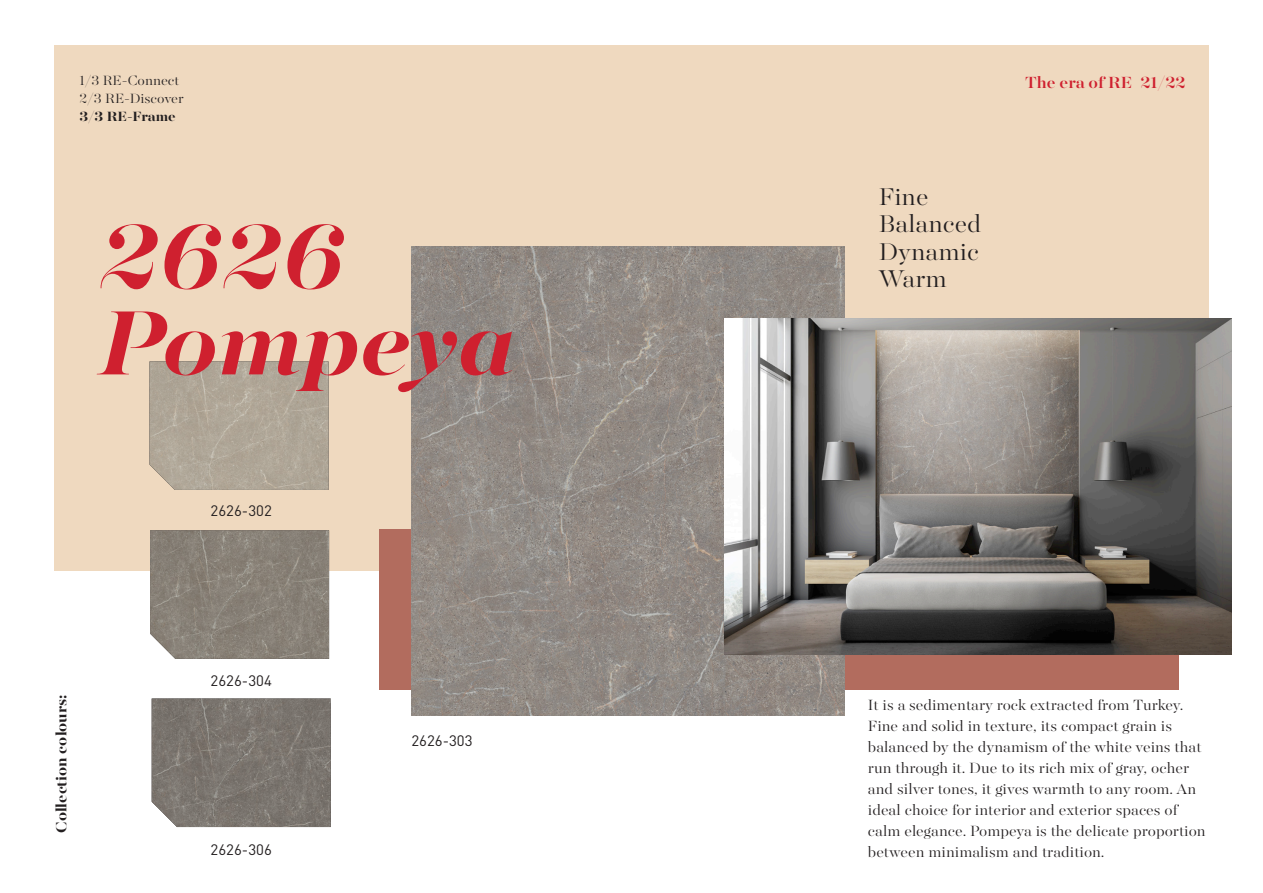
<style>
.page{position:relative;width:1263px;height:893px;background:#fff}
.page>*{position:absolute;margin:0;border:0;box-sizing:border-box;transform-origin:0 0}
.t1{font:italic 700 101.85px "Majesti Banner";color:#cf202f}
.t2{font:300 27px "Majesti Banner";color:#231f20}
.t3{font:500 18px "Majesti Banner";color:#cf202f}
.t4{font:300 16.5px/21px "Majesti Banner";color:#231f20}
.t5{font:700 16.5px "Majesti Banner";color:#231f20}
.t6{font:15px "DIN Pro";color:#231f20}
.t7{font:300 15px "Majesti Banner";color:#231f20}
.t8{font:700 15px "Majesti Banner";color:#231f20}
</style>
<div class="page">
<div style="left:54px;top:45px;width:1155px;height:525px;background:#efd9bf"></div>
<div style="left:379px;top:530px;width:800px;height:159px;background:#b26c5e"></div>
<img style="left:411px;top:246px;width:433px;height:469px">
<img style="left:724px;top:319px;width:507px;height:336px">
<img style="left:149px;top:361px;width:180px;height:129px">
<img style="left:150px;top:530px;width:179px;height:129px">
<img style="left:152px;top:698px;width:179px;height:129px">
<p class="t7" style="left:80px;top:71px;width:101px">1/3 RE-Connect</p>
<p class="t7" style="left:80px;top:89px;width:106px">2/3 RE-Discover</p>
<p class="t8" style="left:80px;top:107px;width:98px">3/3 RE-Frame</p>
<p class="t1" style="left:100px;top:190px;width:247px">2626</p>
<p class="t1" style="left:100px;top:276px;width:419px">Pompeya</p>
<p class="t6" style="left:211px;top:501px;width:63px">2626-302</p>
<p class="t6" style="left:211px;top:670px;width:63px">2626-304</p>
<p class="t2" style="left:879px;top:179px;width:51px">Fine</p>
<p class="t2" style="left:879px;top:206px;width:104px">Balanced</p>
<p class="t2" style="left:879px;top:234px;width:102px">Dynamic</p>
<p class="t2" style="left:879px;top:261px;width:70px">Warm</p>
<p class="t3" style="left:1025px;top:70px;width:162px">The era of RE 21/22</p>
<p class="t5" style="left:51px;top:833px;width:140px;rotate:-90deg">Collection colours:</p>
<p class="t4" style="left:868px;top:696px;width:339px">It is a sedimentary rock extracted from Turkey.<br>Fine and solid in texture, its compact grain is balanced by the dynamism of the white veins that run through it. Due to its rich mix of gray, ocher and silver tones, it gives warmth to any room. An ideal choice for interior and exterior spaces of calm elegance. Pompeya is the delicate proportion between minimalism and tradition.</p>
<p class="t6" style="left:411px;top:731px;width:63px">2626-303</p>
<p class="t6" style="left:211px;top:839px;width:63px">2626-306</p>
</div>
